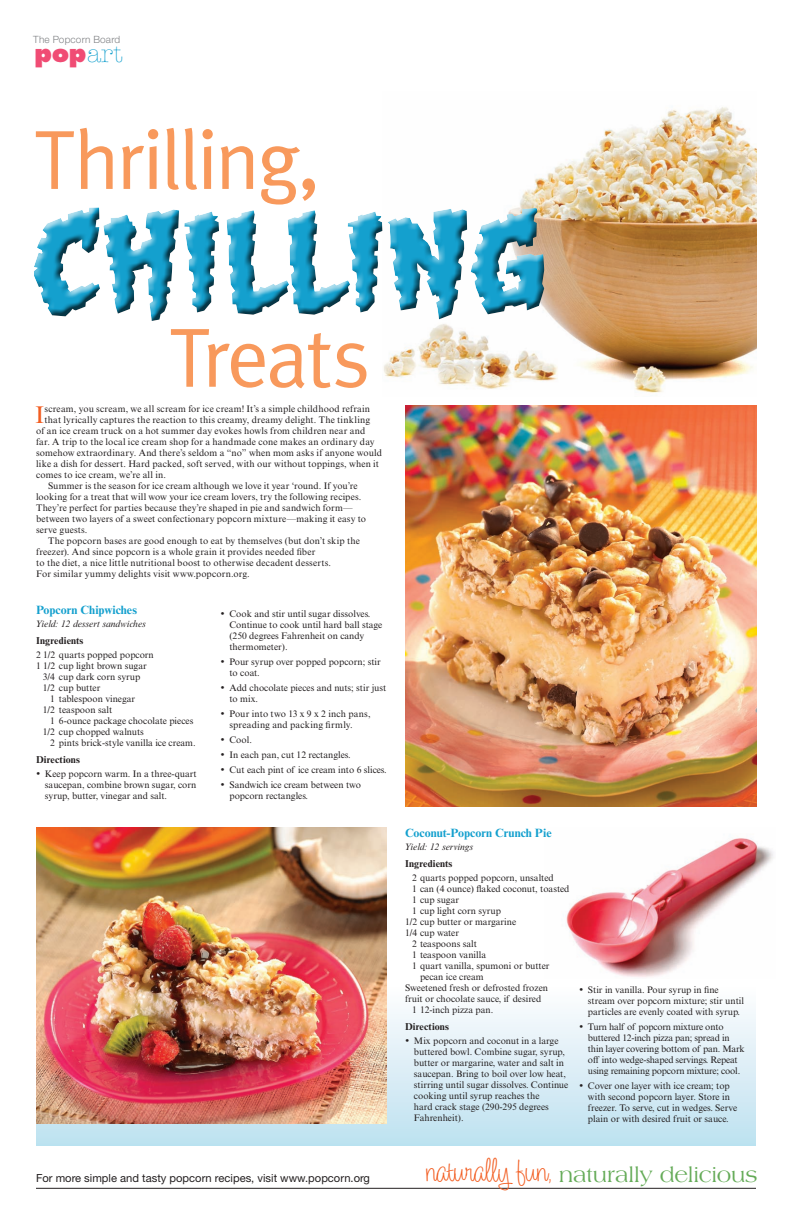
<style>
.page{position:relative;width:792px;height:1224px;background:#fff}
.page>*{position:absolute;margin:0;border:0;box-sizing:border-box;transform-origin:0 0}
.t1{font:185px "Gone Fission BB";letter-spacing:.005em;color:#14a0ce}
.t2{font:84px "Meta";letter-spacing:-.03em;color:#f8995c}
.t3{font:800 24.6px "Futura Std";color:#f04c74}
.t4{font:24.2px "Times New Roman MT Std";color:#f25d21}
.t5{font:21.8px "Americana Std";letter-spacing:-.01em;color:#65ab58}
.t6{font:700 12px "Times New Roman MT Std";color:#14a0ce}
.t7{font:11.2px "Helvetica Neue LT Std";color:#231f20}
.t8{font:700 10px "Times New Roman MT Std";letter-spacing:.015em;color:#231f20}
.t9{font:300 10px "Helvetica Neue LT Std";letter-spacing:.015em;color:#808285}
.t10{font:9.5px/11px "Times New Roman MT Std";color:#231f20}
.t11{font:9.5px "Times New Roman MT Std";letter-spacing:.02em;color:#231f20}
.t12{font:9.5px/11px "Times New Roman MT Std";letter-spacing:-.02em;color:#231f20}
.t13{font:italic 9.5px "Times New Roman MT Std";color:#231f20}
.s1{font-family:"American Typewriter Std";font-weight:300;color:#14a0ce}
.s2{font-family:"Sadey Ann";font-size:45px;color:#f25d21}
</style>
<div class="page">
<hr style="left:36px;top:1188px;width:720px;height:1px;background:#231f20">
<img style="left:383px;top:107px;width:374px;height:286px">
<div style="left:36px;top:986px;width:720px;height:159px;background:linear-gradient(to bottom,#fefdfe,#bee1f0)"></div>
<img style="left:566px;top:838px;width:207px;height:139px">
<img style="left:405px;top:405px;width:352px;height:401px">
<img style="left:36px;top:828px;width:351px;height:295px">
<div style="left:27px;top:200px;width:523px;height:126px;background:#fff"></div>
<div style="left:32px;top:203px;width:520px;height:125px;background:#231f20;opacity:.75"></div>
<p class="t9" style="left:33px;top:33px;width:89px">The Popcorn Board</p>
<h3 class="t3" style="left:35px;top:37px;width:90px">pop<span class="s1">art</span></h3>
<h2 class="t2" style="left:34px;top:111px;width:288px">Thrilling,</h2>
<h1 class="t1" style="left:32px;top:172px;width:516px">Chilling</h1>
<h2 class="t2" style="left:169px;top:309px;width:203px">Treats</h2>
<h3 class="t4" style="left:35px;top:401px;width:11px">I</h3>
<p class="t11" style="left:45px;top:403px;width:327px">scream, you scream, we all scream for ice cream! It’s a simple childhood refrain</p>
<p class="t11" style="left:45px;top:414px;width:327px">that lyrically captures the reaction to this creamy, dreamy delight. The tinkling</p>
<p class="t10" style="left:36px;top:425px;width:331px">of an ice cream truck on a hot summer day evokes howls from children near and</p>
<p class="t11" style="left:36px;top:436px;width:340px">far. A trip to the local ice cream shop for a handmade cone makes an ordinary day</p>
<p class="t10" style="left:36px;top:447px;width:347px">somehow extraordinary. And there’s seldom a “no” when mom asks if anyone would</p>
<p class="t10" style="left:36px;top:458px;width:344px">like a dish for dessert. Hard packed, soft served, with our without toppings, when it</p>
<p class="t11" style="left:36px;top:469px;width:131px">comes to ice cream, we’re all in.</p>
<p class="t10" style="left:48px;top:480px;width:311px">Summer is the season for ice cream although we love it year ‘round. If you’re</p>
<p class="t10" style="left:36px;top:491px;width:327px">looking for a treat that will wow your ice cream lovers, try the following recipes.</p>
<p class="t10" style="left:36px;top:502px;width:318px">They’re perfect for parties because they’re shaped in pie and sandwich form—</p>
<p class="t10" style="left:36px;top:513px;width:332px">between two layers of a sweet confectionary popcorn mixture—making it easy to</p>
<p class="t10" style="left:36px;top:524px;width:53px">serve guests.</p>
<p class="t10" style="left:48px;top:535px;width:313px">The popcorn bases are good enough to eat by themselves (but don’t skip the</p>
<p class="t10" style="left:36px;top:546px;width:281px">freezer). And since popcorn is a whole grain it provides needed fiber</p>
<p class="t10" style="left:36px;top:557px;width:297px">to the diet, a nice little nutritional boost to otherwise decadent desserts.</p>
<p class="t11" style="left:36px;top:568px;width:215px">For similar yummy delights visit www.popcorn.org.</p>
<p class="t6" style="left:36px;top:603px;width:102px">Popcorn Chipwiches</p>
<p class="t13" style="left:35px;top:619px;width:112px">Yield: 12 dessert sandwiches</p>
<p class="t8" style="left:36px;top:635px;width:49px">Ingredients</p>
<p class="t10" style="left:36px;top:650px;width:119px">2 1/2 quarts popped popcorn</p>
<p class="t10" style="left:36px;top:661px;width:112px">1 1/2 cup light brown sugar</p>
<p class="t10" style="left:43px;top:672px;width:99px">3/4 cup dark corn syrup</p>
<p class="t10" style="left:43px;top:683px;width:59px">1/2 cup butter</p>
<p class="t10" style="left:50px;top:694px;width:86px">1 tablespoon vinegar</p>
<p class="t10" style="left:43px;top:705px;width:71px">1/2 teaspoon salt</p>
<p class="t10" style="left:50px;top:716px;width:145px">1 6-ounce package chocolate pieces</p>
<p class="t10" style="left:43px;top:727px;width:103px">1/2 cup chopped walnuts</p>
<p class="t10" style="left:50px;top:738px;width:147px">2 pints brick-style vanilla ice cream.</p>
<p class="t8" style="left:36px;top:754px;width:45px">Directions</p>
<p class="t10" style="left:45px;top:769px;width:153px;text-align:justify;text-indent:-9px">• Keep popcorn warm. In a three-quart saucepan, combine brown sugar, corn syrup, butter, vinegar and salt.</p>
<p class="t10" style="left:229px;top:609px;width:154px;text-indent:-9px">• Cook and stir until sugar dissolves.<br>Continue to cook until hard ball stage (250 degrees Fahrenheit on candy thermometer).</p>
<p class="t10" style="left:229px;top:657px;width:153px;text-indent:-9px">• Pour syrup over popped popcorn; stir to coat.</p>
<p class="t10" style="left:229px;top:683px;width:158px;text-indent:-9px">• Add chocolate pieces and nuts; stir just to mix.</p>
<p class="t10" style="left:229px;top:709px;width:143px;text-indent:-9px">• Pour into two 13 x 9 x 2 inch pans, spreading and packing firmly.</p>
<p class="t10" style="left:220px;top:735px;width:33px">• Cool.</p>
<p class="t10" style="left:220px;top:750px;width:132px">• In each pan, cut 12 rectangles.</p>
<p class="t10" style="left:220px;top:765px;width:168px">• Cut each pint of ice cream into 6 slices.</p>
<p class="t10" style="left:229px;top:780px;width:133px;text-indent:-9px">• Sandwich ice cream between two popcorn rectangles.</p>
<p class="t7" style="left:36px;top:1171px;width:335px">For more simple and tasty popcorn recipes, visit www.popcorn.org</p>
<p class="t6" style="left:405px;top:826px;width:148px">Coconut-Popcorn Crunch Pie</p>
<p class="t13" style="left:404px;top:842px;width:71px">Yield: 12 servings</p>
<p class="t8" style="left:405px;top:858px;width:49px">Ingredients</p>
<p class="t10" style="left:412px;top:872px;width:143px">2 quarts popped popcorn, unsalted</p>
<p class="t10" style="left:412px;top:883px;width:159px">1 can (4 ounce) flaked coconut, toasted</p>
<p class="t10" style="left:412px;top:894px;width:48px">1 cup sugar</p>
<p class="t10" style="left:412px;top:905px;width:90px">1 cup light corn syrup</p>
<p class="t10" style="left:405px;top:916px;width:113px">1/2 cup butter or margarine</p>
<p class="t10" style="left:405px;top:927px;width:56px">1/4 cup water</p>
<p class="t10" style="left:412px;top:938px;width:66px">2 teaspoons salt</p>
<p class="t10" style="left:412px;top:949px;width:75px">1 teaspoon vanilla</p>
<p class="t10" style="left:412px;top:960px;width:139px">1 quart vanilla, spumoni or butter</p>
<p class="t10" style="left:420px;top:971px;width:65px">pecan ice cream</p>
<p class="t10" style="left:405px;top:982px;width:145px">Sweetened fresh or defrosted frozen</p>
<p class="t10" style="left:405px;top:993px;width:138px">fruit or chocolate sauce, if desired</p>
<p class="t10" style="left:412px;top:1004px;width:83px">1 12-inch pizza pan.</p>
<p class="t8" style="left:405px;top:1021px;width:45px">Directions</p>
<p class="t10" style="left:414px;top:1035px;width:156px;text-indent:-9px">• Mix popcorn and coconut in a large buttered bowl. Combine sugar, syrup, butter or margarine, water and salt in saucepan. Bring to boil over low heat, stirring until sugar dissolves. Continue cooking until syrup reaches the<br>hard crack stage (290-295 degrees Fahrenheit).</p>
<p class="t10" style="left:588px;top:984px;width:158px;text-indent:-9px">• Stir in vanilla. Pour syrup in fine stream over popcorn mixture; stir until particles are evenly coated with syrup.</p>
<p class="t12" style="left:588px;top:1021px;width:158px;text-indent:-9px">• Turn half of popcorn mixture onto buttered 12-inch pizza pan; spread in thin layer covering bottom of pan. Mark off into wedge-shaped servings. Repeat using remaining popcorn mixture; cool.</p>
<p class="t10" style="left:588px;top:1080px;width:151px;text-indent:-9px">• Cover one layer with ice cream; top with second popcorn layer. Store in freezer. To serve, cut in wedges. Serve plain or with desired fruit or sauce.</p>
<h3 class="t5" style="left:426px;top:1162px;width:333px"><span class="s2">naturally fun,</span> naturally delicious</h3>
</div>
